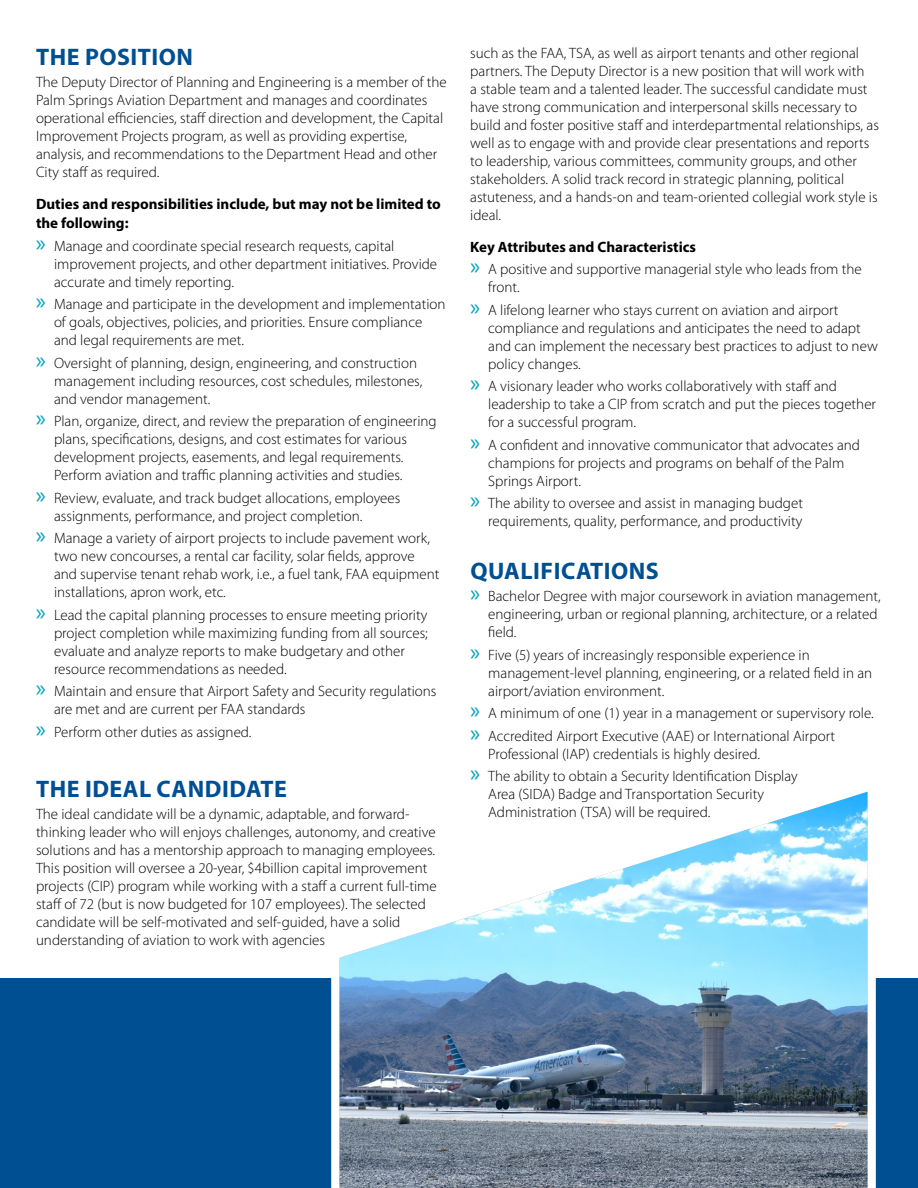
<style>
.page{position:relative;width:918px;height:1188px;background:#fff}
.page>*{position:absolute;margin:0;border:0;box-sizing:border-box;transform-origin:0 0}
.t1{font:700 24px "Myriad Pro";letter-spacing:.02em;color:#004f93}
.t2{font:300 15px/18px "Myriad Pro";color:#000}
.t3{font:700 15px/19.5px "Myriad Pro";color:#000}
.s1{font-weight:400;font-size:24px;color:#00a2bd}
.s2{font-weight:700}
</style>
<div class="page">
<div style="left:0;top:978px;width:918px;height:210px;background:#004f93"></div>
<svg style="left:331px;top:791px;width:545px;height:397px"></svg>
<h1 class="t1" style="left:36px;top:41px;width:158px">THE POSITION</h1>
<p class="t2" style="left:36px;top:73px;width:412px">The Deputy Director of Planning and Engineering is a member of the Palm Springs Aviation Department and manages and coordinates operational efficiencies, staff direction and development, the Capital Improvement Projects program, as well as providing expertise, analysis, and recommendations to the Department Head and other City staff as required.</p>
<p class="t3" style="left:36px;top:194px;width:406px">Duties and responsibilities include, but may not be limited to the following:</p>
<p class="t2" style="left:54px;top:237px;width:385px;text-indent:-18px"><span class="s1">»</span> Manage and coordinate special research requests, capital improvement projects, and other department initiatives. Provide accurate and timely reporting.</p>
<p class="t2" style="left:54px;top:295px;width:393px;text-indent:-18px"><span class="s1">»</span> Manage and participate in the development and implementation of goals, objectives, policies, and priorities. Ensure compliance and legal requirements are met.</p>
<p class="t2" style="left:54px;top:354px;width:370px;text-indent:-18px"><span class="s1">»</span> Oversight of planning, design, engineering, and construction management including resources, cost schedules, milestones, and vendor management.</p>
<p class="t2" style="left:54px;top:412px;width:384px;text-indent:-18px"><span class="s1">»</span> Plan, organize, direct, and review the preparation of engineering plans, specifications, designs, and cost estimates for various development projects, easements, and legal requirements.<br>Perform aviation and traffic planning activities and studies.</p>
<p class="t2" style="left:54px;top:489px;width:348px;text-indent:-18px"><span class="s1">»</span> Review, evaluate, and track budget allocations, employees assignments, performance, and project completion.</p>
<p class="t2" style="left:54px;top:529px;width:387px;text-indent:-18px"><span class="s1">»</span> Manage a variety of airport projects to include pavement work, two new concourses, a rental car facility, solar fields, approve and supervise tenant rehab work, i.e., a fuel tank, FAA equipment installations, apron work, etc.</p>
<p class="t2" style="left:54px;top:606px;width:375px;text-indent:-18px"><span class="s1">»</span> Lead the capital planning processes to ensure meeting priority project completion while maximizing funding from all sources; evaluate and analyze reports to make budgetary and other resource recommendations as needed.</p>
<p class="t2" style="left:54px;top:682px;width:384px;text-indent:-18px"><span class="s1">»</span> Maintain and ensure that Airport Safety and Security regulations are met and are current per FAA standards</p>
<p class="t2" style="left:36px;top:723px;width:217px"><span class="s1">»</span> Perform other duties as assigned.</p>
<h1 class="t1" style="left:36px;top:773px;width:252px">THE IDEAL CANDIDATE</h1>
<p class="t2" style="left:36px;top:805px;width:402px">The ideal candidate will be a dynamic, adaptable, and forward&shy;thinking leader who will enjoys challenges, autonomy, and creative solutions and has a mentorship approach to managing employees.<br>This position will oversee a 20-year, $4billion capital improvement projects (CIP) program while working with a staff a current full-time staff of 72 (but is now budgeted for 107 employees). The selected candidate will be self-motivated and self-guided, have a solid understanding of aviation to work with agencies</p>
<p class="t2" style="left:470px;top:44px;width:410px">such as the FAA, TSA, as well as airport tenants and other regional partners. The Deputy Director is a new position that will work with<br>a stable team and a talented leader. The successful candidate must have strong communication and interpersonal skills necessary to build and foster positive staff and interdepartmental relationships, as well as to engage with and provide clear presentations and reports to leadership, various committees, community groups, and other stakeholders. A solid track record in strategic planning, political astuteness, and a hands-on and team-oriented collegial work style is ideal.</p>
<p class="t2" style="left:470px;top:235px;width:393px;line-height:22.5px"><span class="s2">Key Attributes and Characteristics<br></span><span class="s1">»</span> A positive and supportive managerial style who leads from the</p>
<p class="t2" style="left:470px;top:276px;width:370px;line-height:22.5px;text-indent:18px">front.<br><span class="s1">»</span> A lifelong learner who stays current on aviation and airport</p>
<p class="t2" style="left:488px;top:318px;width:391px">compliance and regulations and anticipates the need to adapt and can implement the necessary best practices to adjust to new policy changes.</p>
<p class="t2" style="left:488px;top:377px;width:389px;text-indent:-18px"><span class="s1">»</span> A visionary leader who works collaboratively with staff and leadership to take a CIP from scratch and put the pieces together for a successful program.</p>
<p class="t2" style="left:488px;top:435px;width:373px;text-indent:-18px"><span class="s1">»</span> A confident and innovative communicator that advocates and champions for projects and programs on behalf of the Palm<br>Springs Airport.</p>
<p class="t2" style="left:470px;top:494px;width:334px;text-align:right"><span class="s1">»</span> The ability to oversee and assist in managing budget requirements, quality, performance, and productivity</p>
<h1 class="t1" style="left:470px;top:555px;width:190px">QUALIFICATIONS</h1>
<p class="t2" style="left:488px;top:587px;width:394px;text-indent:-18px"><span class="s1">»</span> Bachelor Degree with major coursework in aviation management, engineering, urban or regional planning, architecture, or a related field.</p>
<p class="t2" style="left:488px;top:645px;width:385px;text-indent:-18px"><span class="s1">»</span> Five (5) years of increasingly responsible experience in management-level planning, engineering, or a related field in an airport/aviation environment.</p>
<p class="t2" style="left:470px;top:702px;width:405px;line-height:22.5px"><span class="s1">»</span> A minimum of one (1) year in a management or supervisory role. <span class="s1">»</span> Accredited Airport Executive (AAE) or International Airport</p>
<p class="t2" style="left:470px;top:742px;width:329px;line-height:22.5px;text-indent:18px">Professional (IAP) credentials is highly desired.<br><span class="s1">»</span> The ability to obtain a Security Identification Display</p>
<p class="t2" style="left:488px;top:785px;width:277px">Area (SIDA) Badge and Transportation Security<br>Administration (TSA) will be required.</p>
</div>
